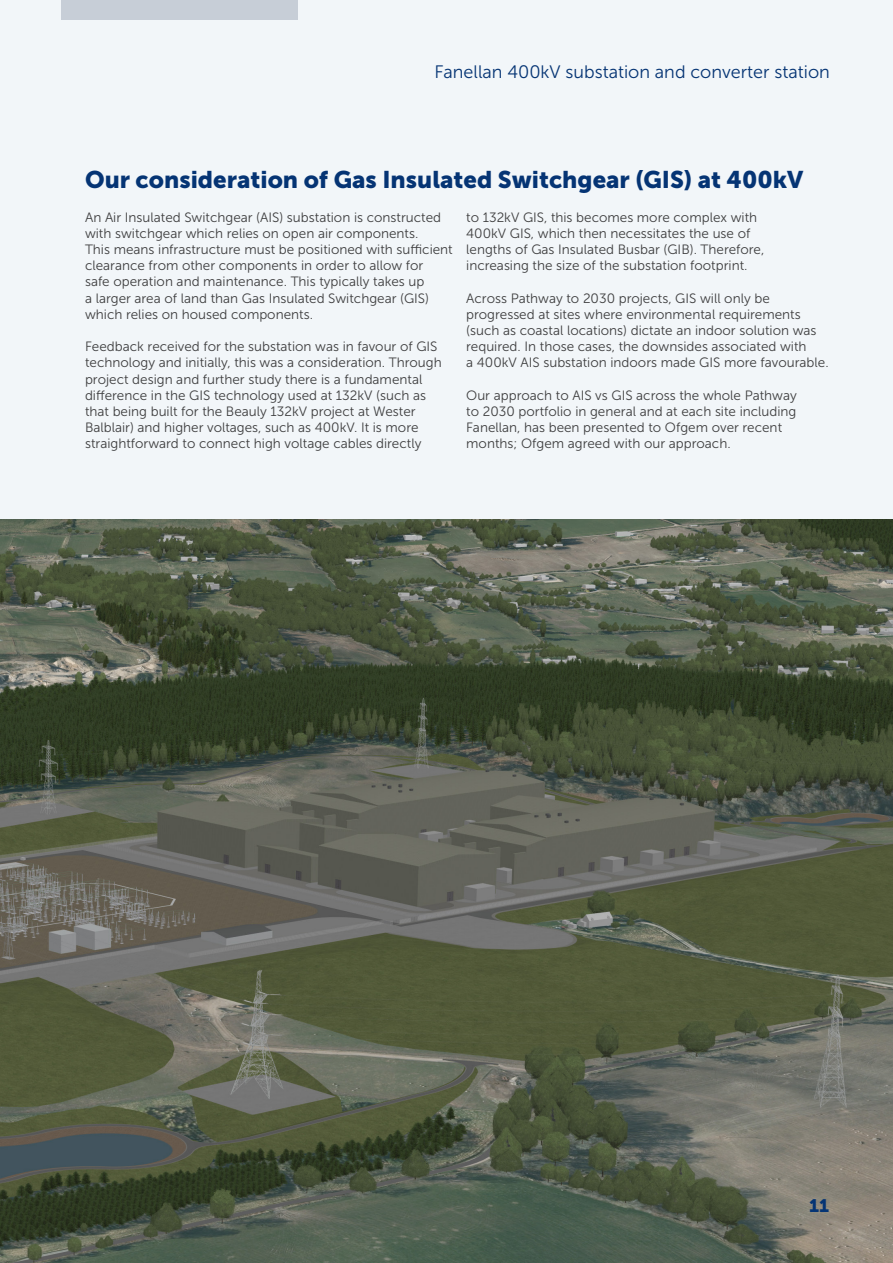
<style>
.page{position:relative;width:893px;height:1263px;background:#f2f6f9}
.page>*{position:absolute;margin:0;border:0;box-sizing:border-box;transform-origin:0 0}
.t1{font:24px "Museo Sans 900";color:#053474}
.t2{font:18px "Museo Sans 300";color:#053474}
.t3{font:18px "Museo Sans 900";color:#053474}
.t4{font:13.5px/16.2px "Museo Sans 300";color:#3e3e3f}
</style>
<div class="page">
<img style="left:0;top:519px;width:893px;height:744px">
<div style="left:62px;top:0;width:236px;height:19px;background:#c7ced7"></div>
<h2 class="t2" style="left:435px;top:62px;width:397px">Fanellan 400kV substation and converter station</h2>
<h1 class="t1" style="left:85px;top:166px;width:720px">Our consideration of Gas Insulated Switchgear (GIS) at 400kV</h1>
<p class="t4" style="left:85px;top:209px;width:369px">An Air Insulated Switchgear (AIS) substation is constructed with switchgear which relies on open air components.<br>This means infrastructure must be positioned with sufficient clearance from other components in order to allow for<br>safe operation and maintenance. This typically takes up<br>a larger area of land than Gas Insulated Switchgear (GIS) which relies on housed components.</p>
<p class="t4" style="left:85px;top:339px;width:358px">Feedback received for the substation was in favour of GIS technology and initially, this was a consideration. Through project design and further study there is a fundamental difference in the GIS technology used at 132kV (such as that being built for the Beauly 132kV project at Wester Balblair) and higher voltages, such as 400kV. It is more straightforward to connect high voltage cables directly</p>
<p class="t4" style="left:466px;top:209px;width:300px">to 132kV GIS, this becomes more complex with 400kV GIS, which then necessitates the use of lengths of Gas Insulated Busbar (GIB). Therefore, increasing the size of the substation footprint.</p>
<p class="t4" style="left:466px;top:290px;width:364px">Across Pathway to 2030 projects, GIS will only be progressed at sites where environmental requirements (such as coastal locations) dictate an indoor solution was required. In those cases, the downsides associated with<br>a 400kV AIS substation indoors made GIS more favourable.</p>
<p class="t4" style="left:466px;top:387px;width:332px">Our approach to AIS vs GIS across the whole Pathway to 2030 portfolio in general and at each site including Fanellan, has been presented to Ofgem over recent months; Ofgem agreed with our approach.</p>
<h2 class="t3" style="left:809px;top:1196px;width:21px">11</h2>
</div>
